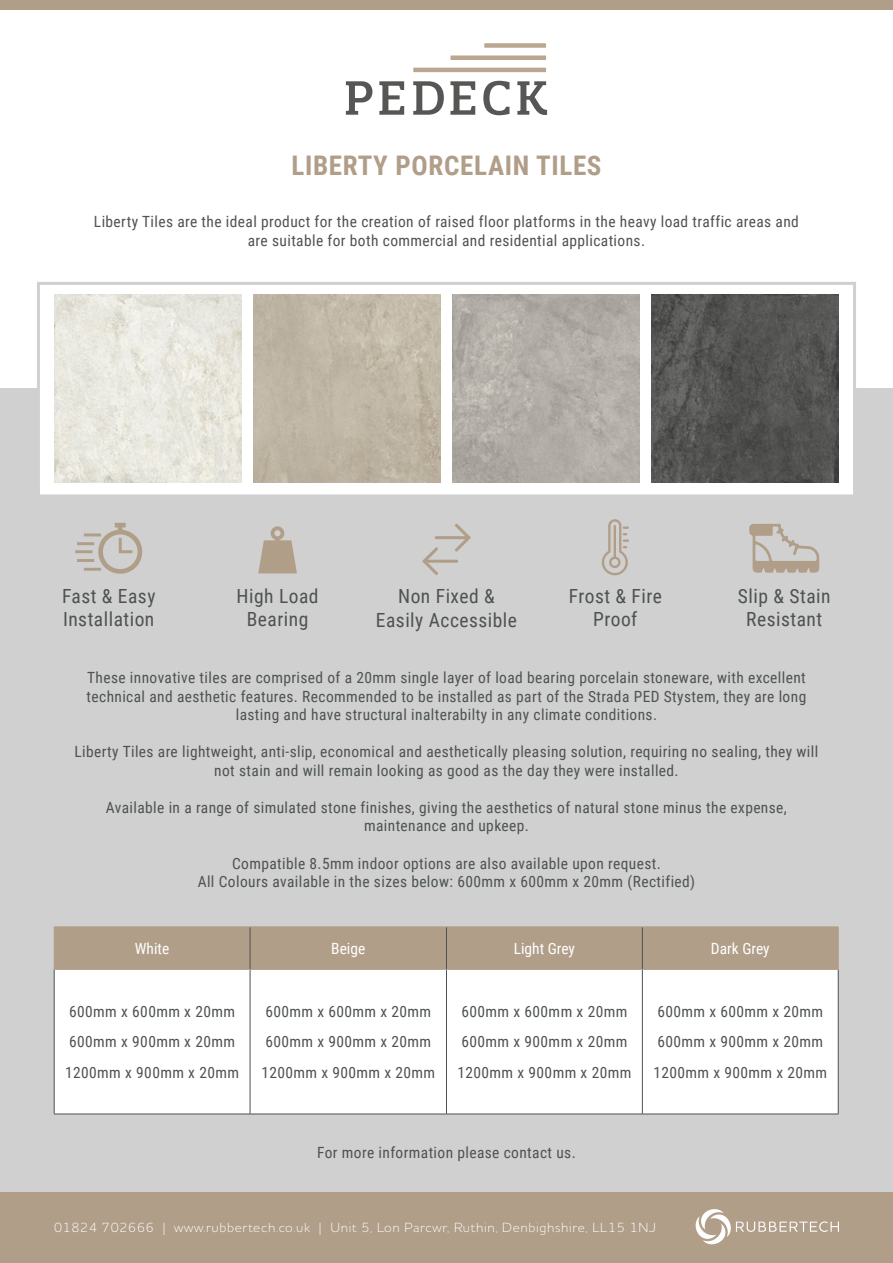
<style>
.page{position:relative;width:893px;height:1263px;background:#fff}
.page>*{position:absolute;margin:0;border:0;box-sizing:border-box;transform-origin:0 0}
.t1{font:700 27px "Roboto Condensed";letter-spacing:.025em;color:#b19e89}
.t2{font:19.5px "Roboto Condensed";letter-spacing:.025em;color:#4e5253}
.t3{font:15.45px/18.6px "Roboto Condensed";letter-spacing:.025em;color:#4e5253;text-align:center}
.t4{font:15.45px "Roboto Condensed";color:#fff}
.t5{font:300 13.5px "Houschka Rounded";letter-spacing:.05em;color:#fff}
</style>
<div class="page">
<div style="left:0;top:388px;width:893px;height:824px;background:#cfd0cf"></div>
<div style="left:37px;top:282px;width:819px;height:215px;background:#fff;border:3px solid #cfd0cf"></div>
<div style="left:0;top:1193px;width:893px;height:70px;background:#b19e89"></div>
<svg style="left:696px;top:1209px;width:143px;height:35px"></svg>
<div style="left:0;top:0;width:893px;height:9px;background:#b19e89"></div>
<hr style="left:413px;top:68px;width:133px;height:4px;background:#bba78f">
<div style="left:450px;top:55px;width:96px;height:5px;background:#bba78f"></div>
<div style="left:484px;top:43px;width:62px;height:5px;background:#bba78f"></div>
<svg style="left:346px;top:81px;width:26px;height:34px"></svg>
<svg style="left:379px;top:81px;width:25px;height:34px"></svg>
<svg style="left:413px;top:81px;width:31px;height:34px"></svg>
<svg style="left:450px;top:81px;width:25px;height:34px"></svg>
<svg style="left:483px;top:81px;width:26px;height:34px"></svg>
<svg style="left:517px;top:81px;width:30px;height:34px"></svg>
<img style="left:54px;top:295px;width:187px;height:187px">
<img style="left:253px;top:295px;width:188px;height:187px">
<img style="left:452px;top:295px;width:188px;height:187px">
<img style="left:652px;top:295px;width:187px;height:187px">
<svg style="left:75px;top:523px;width:68px;height:51px"></svg>
<div style="left:435px;top:536px;width:35px;height:3px;border:2px solid #b19e89"></div>
<svg style="left:453px;top:523px;width:18px;height:29px"></svg>
<div style="left:423px;top:560px;width:35px;height:3px;border:2px solid #b19e89"></div>
<svg style="left:422px;top:547px;width:18px;height:28px"></svg>
<svg style="left:749px;top:524px;width:70px;height:49px"></svg>
<svg style="left:258px;top:526px;width:39px;height:47px"></svg>
<div style="left:55px;top:928px;width:783px;height:41px;background:#b19e89"></div>
<div style="left:55px;top:970px;width:783px;height:144px;background:#fff"></div>
<hr style="left:838px;top:969px;width:1px;height:145px;background:#4e5253">
<hr style="left:642px;top:1114px;width:196px;height:1px;background:#4e5253">
<hr style="left:54px;top:969px;width:1px;height:145px;background:#4e5253">
<hr style="left:54px;top:1114px;width:196px;height:1px;background:#4e5253">
<hr style="left:250px;top:927px;width:1px;height:42px;background:#4e5253">
<hr style="left:250px;top:969px;width:1px;height:145px;background:#4e5253">
<hr style="left:250px;top:1114px;width:196px;height:1px;background:#4e5253">
<hr style="left:446px;top:927px;width:1px;height:42px;background:#4e5253">
<hr style="left:642px;top:927px;width:1px;height:42px;background:#4e5253">
<hr style="left:446px;top:969px;width:1px;height:145px;background:#4e5253">
<hr style="left:642px;top:969px;width:1px;height:145px;background:#4e5253">
<hr style="left:446px;top:1114px;width:196px;height:1px;background:#4e5253">
<hr style="left:54px;top:927px;width:196px;height:1px;background:#b19e89">
<hr style="left:54px;top:927px;width:1px;height:42px;background:#b19e89">
<hr style="left:250px;top:927px;width:196px;height:1px;background:#b19e89">
<hr style="left:446px;top:927px;width:196px;height:1px;background:#b19e89">
<hr style="left:642px;top:927px;width:196px;height:1px;background:#b19e89">
<hr style="left:838px;top:927px;width:1px;height:42px;background:#b19e89">
<hr style="left:54px;top:969px;width:196px;height:1px;background:#b19e89">
<hr style="left:250px;top:969px;width:196px;height:1px;background:#b19e89">
<hr style="left:446px;top:969px;width:196px;height:1px;background:#b19e89">
<hr style="left:642px;top:969px;width:196px;height:1px;background:#b19e89">
<svg style="left:601px;top:519px;width:28px;height:57px"></svg>
<p class="t1" style="left:291px;top:147px;width:312px">LIBERTY PORCELAIN TILES</p>
<p class="t3" style="left:94px;top:212px;width:706px">Liberty Tiles are the ideal product for the creation of raised floor platforms in the heavy load traffic areas and are suitable for both commercial and residential applications.</p>
<p class="t2" style="left:62px;top:582px;width:95px">Fast &amp; Easy</p>
<p class="t2" style="left:63px;top:606px;width:93px">Installation</p>
<p class="t2" style="left:237px;top:582px;width:84px">High Load</p>
<p class="t2" style="left:247px;top:606px;width:63px">Bearing</p>
<p class="t2" style="left:398px;top:583px;width:98px">Non Fixed &amp;</p>
<p class="t2" style="left:376px;top:606px;width:143px">Easily Accessible</p>
<p class="t2" style="left:569px;top:582px;width:94px">Frost &amp; Fire</p>
<p class="t2" style="left:593px;top:606px;width:46px">Proof</p>
<p class="t2" style="left:738px;top:582px;width:94px">Slip &amp; Stain</p>
<p class="t2" style="left:746px;top:606px;width:77px">Resistant</p>
<p class="t3" style="left:87px;top:668px;width:721px">These innovative tiles are comprised of a 20mm single layer of load bearing porcelain stoneware, with excellent technical and aesthetic features. Recommended to be installed as part of the Strada PED Stystem, they are long lasting and have structural inalterabilty in any climate conditions.</p>
<p class="t3" style="left:75px;top:742px;width:745px">Liberty Tiles are lightweight, anti-slip, economical and aesthetically pleasing solution, requiring no sealing, they will not stain and will remain looking as good as the day they were installed.</p>
<p class="t3" style="left:106px;top:797px;width:682px">Available in a range of simulated stone finishes, giving the aesthetics of natural stone minus the expense, maintenance and upkeep.</p>
<p class="t3" style="left:232px;top:853px;width:430px">Compatible 8.5mm indoor options are also available upon request.</p>
<p class="t3" style="left:198px;top:872px;width:499px">All Colours available in the sizes below: 600mm x 600mm x 20mm (Rectified)</p>
<p class="t4" style="left:135px;top:938px;width:36px">White</p>
<p class="t4" style="left:331px;top:938px;width:36px">Beige</p>
<p class="t4" style="left:514px;top:938px;width:63px">Light Grey</p>
<p class="t4" style="left:711px;top:938px;width:60px">Dark Grey</p>
<p class="t3" style="left:69px;top:1002px;width:167px">600mm x 600mm x 20mm</p>
<p class="t3" style="left:69px;top:1032px;width:167px">600mm x 900mm x 20mm</p>
<p class="t3" style="left:65px;top:1062px;width:175px">1200mm x 900mm x 20mm</p>
<p class="t3" style="left:265px;top:1002px;width:167px">600mm x 600mm x 20mm</p>
<p class="t3" style="left:265px;top:1032px;width:167px">600mm x 900mm x 20mm</p>
<p class="t3" style="left:261px;top:1062px;width:175px">1200mm x 900mm x 20mm</p>
<p class="t3" style="left:461px;top:1002px;width:167px">600mm x 600mm x 20mm</p>
<p class="t3" style="left:461px;top:1032px;width:167px">600mm x 900mm x 20mm</p>
<p class="t3" style="left:457px;top:1062px;width:175px">1200mm x 900mm x 20mm</p>
<p class="t3" style="left:657px;top:1002px;width:167px">600mm x 600mm x 20mm</p>
<p class="t3" style="left:657px;top:1032px;width:167px">600mm x 900mm x 20mm</p>
<p class="t3" style="left:653px;top:1062px;width:175px">1200mm x 900mm x 20mm</p>
<p class="t3" style="left:317px;top:1143px;width:260px">For more information please contact us.</p>
<p class="t5" style="left:54px;top:1218px;width:603px">01824 702666 | www.rubbertech.co.uk | Unit 5, Lon Parcwr, Ruthin, Denbighshire, LL15 1NJ</p>
</div>
